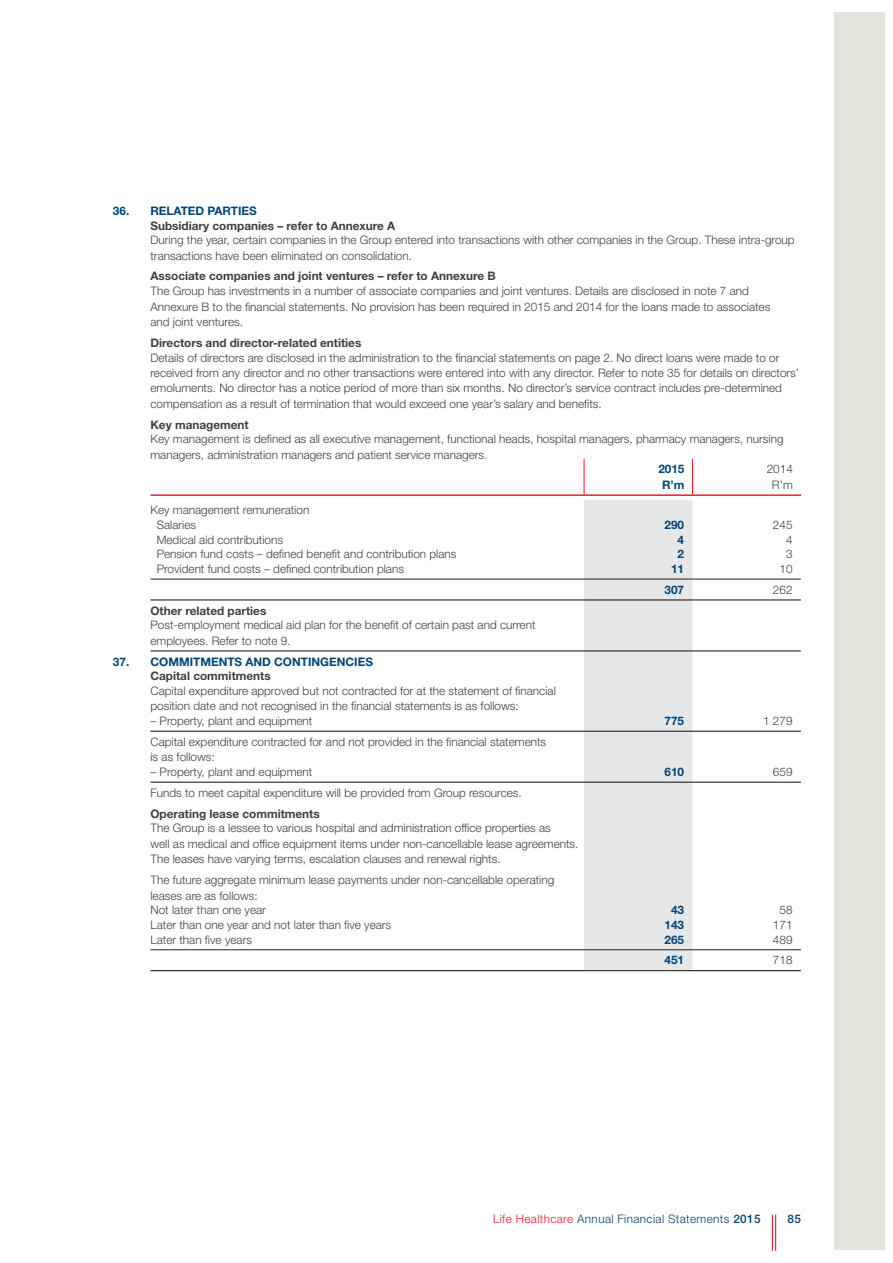
<style>
.page{position:relative;width:893px;height:1263px;background:#fff}
.page>*{position:absolute;margin:0;border:0;box-sizing:border-box;transform-origin:0 0}
.t1{font:300 11.7px/15.5px "Helvetica Neue LT Std";color:#404041}
.t2{font:700 11.7px "Helvetica Neue LT Std";color:#404041}
.t3{font:700 11.7px/15.5px "Helvetica Neue LT Std";color:#004577;text-align:center}
.t4{font:300 11.7px "Helvetica Neue LT Std";letter-spacing:.03em;color:#004577}
.t5{font:500 11.7px "Helvetica Neue LT Std";color:#004577}
.s1{color:#ed1b2d}
.s2{font-weight:500}
</style>
<div class="page">
<hr style="left:771px;top:1215px;width:1px;height:35px;background:#ed1b2d">
<hr style="left:775px;top:1215px;width:1px;height:35px;background:#ed1b2d">
<div style="left:834px;top:13px;width:50px;height:1237px;background:#e4e4dd"></div>
<div style="left:584px;top:500px;width:108px;height:470px;background:#e6e7e8"></div>
<hr style="left:150px;top:494px;width:650px;height:2px;background:#ed1b2d">
<hr style="left:150px;top:579px;width:650px;height:1px;background:#231f20">
<hr style="left:150px;top:599px;width:650px;height:2px;background:#231f20">
<hr style="left:150px;top:650px;width:650px;height:1px;background:#231f20">
<hr style="left:150px;top:731px;width:650px;height:1px;background:#231f20">
<hr style="left:150px;top:782px;width:650px;height:1px;background:#231f20">
<hr style="left:150px;top:950px;width:650px;height:1px;background:#231f20">
<hr style="left:150px;top:970px;width:650px;height:1px;background:#231f20">
<hr style="left:583px;top:459px;width:1px;height:35px;background:#ed1b2d">
<hr style="left:692px;top:459px;width:1px;height:35px;background:#ed1b2d">
<p class="t3" style="left:113px;top:204px;width:145px">36. RELATED PARTIES</p>
<p class="t2" style="left:150px;top:221px;width:246px">Subsidiary companies – refer to Annexure A</p>
<p class="t1" style="left:150px;top:234px;width:645px">During the year, certain companies in the Group entered into transactions with other companies in the Group. These intra-group transactions have been eliminated on consolidation.</p>
<p class="t2" style="left:150px;top:272px;width:347px">Associate companies and joint ventures – refer to Annexure B</p>
<p class="t1" style="left:150px;top:285px;width:621px">The Group has investments in a number of associate companies and joint ventures. Details are disclosed in note 7 and<br>Annexure B to the financial statements. No provision has been required in 2015 and 2014 for the loans made to associates and joint ventures.</p>
<p class="t2" style="left:150px;top:339px;width:212px">Directors and director-related entities</p>
<p class="t1" style="left:150px;top:351px;width:650px">Details of directors are disclosed in the administration to the financial statements on page 2. No direct loans were made to or received from any director and no other transactions were entered into with any director. Refer to note 35 for details on directors’ emoluments. No director has a notice period of more than six months. No director’s service contract includes pre-determined compensation as a result of termination that would exceed one year’s salary and benefits.</p>
<p class="t2" style="left:150px;top:420px;width:100px">Key management</p>
<p class="t1" style="left:150px;top:433px;width:634px">Key management is defined as all executive management, functional heads, hospital managers, pharmacy managers, nursing managers, administration managers and patient service managers.</p>
<p class="t3" style="left:658px;top:463px;width:28px">2015<br>R’m</p>
<p class="t1" style="left:766px;top:463px;width:28px;text-align:center">2014<br>R’m</p>
<p class="t1" style="left:157px;top:504px;width:154px;line-height:14.7px;text-indent:-6px">Key management remuneration<br>Salaries</p>
<p class="t3" style="left:664px;top:518px;width:21px">290</p>
<p class="t1" style="left:772px;top:518px;width:21px">245</p>
<p class="t1" style="left:157px;top:533px;width:128px">Medical aid contributions</p>
<p class="t3" style="left:677px;top:533px;width:8px">4</p>
<p class="t1" style="left:786px;top:533px;width:8px">4</p>
<p class="t1" style="left:157px;top:548px;width:301px">Pension fund costs – defined benefit and contribution plans</p>
<p class="t3" style="left:677px;top:548px;width:8px">2</p>
<p class="t1" style="left:786px;top:548px;width:8px">3</p>
<p class="t1" style="left:157px;top:562px;width:249px">Provident fund costs – defined contribution plans</p>
<p class="t3" style="left:671px;top:562px;width:15px">11</p>
<p class="t1" style="left:779px;top:562px;width:15px">10</p>
<p class="t3" style="left:664px;top:583px;width:21px">307</p>
<p class="t1" style="left:772px;top:583px;width:21px">262</p>
<p class="t2" style="left:150px;top:606px;width:117px">Other related parties</p>
<p class="t1" style="left:150px;top:619px;width:386px">Post-employment medical aid plan for the benefit of certain past and current employees. Refer to note 9.</p>
<p class="t3" style="left:113px;top:655px;width:261px">37. COMMITMENTS AND CONTINGENCIES</p>
<p class="t2" style="left:150px;top:672px;width:122px">Capital commitments</p>
<p class="t1" style="left:150px;top:684px;width:407px">Capital expenditure approved but not contracted for at the statement of financial position date and not recognised in the financial statements is as follows:</p>
<p class="t1" style="left:150px;top:715px;width:163px">– Property, plant and equipment</p>
<p class="t3" style="left:664px;top:714px;width:21px">775</p>
<p class="t1" style="left:763px;top:715px;width:31px">1 279</p>
<p class="t1" style="left:150px;top:735px;width:397px">Capital expenditure contracted for and not provided in the financial statements is as follows:</p>
<p class="t1" style="left:150px;top:765px;width:163px">– Property, plant and equipment</p>
<p class="t3" style="left:664px;top:765px;width:21px">610</p>
<p class="t1" style="left:772px;top:765px;width:21px">659</p>
<p class="t1" style="left:150px;top:786px;width:373px">Funds to meet capital expenditure will be provided from Group resources.</p>
<p class="t2" style="left:150px;top:809px;width:171px">Operating lease commitments</p>
<p class="t1" style="left:150px;top:822px;width:429px">The Group is a lessee to various hospital and administration office properties as<br>well as medical and office equipment items under non-cancellable lease agreements.<br>The leases have varying terms, escalation clauses and renewal rights.</p>
<p class="t1" style="left:150px;top:874px;width:405px;line-height:15px">The future aggregate minimum lease payments under non-cancellable operating leases are as follows:<br>Not later than one year</p>
<p class="t3" style="left:671px;top:904px;width:15px">43</p>
<p class="t1" style="left:779px;top:904px;width:15px">58</p>
<p class="t1" style="left:150px;top:918px;width:242px">Later than one year and not later than five years</p>
<p class="t3" style="left:664px;top:918px;width:21px">143</p>
<p class="t1" style="left:772px;top:918px;width:21px">171</p>
<p class="t1" style="left:150px;top:933px;width:103px">Later than five years</p>
<p class="t3" style="left:664px;top:933px;width:21px">265</p>
<p class="t1" style="left:772px;top:933px;width:21px">489</p>
<p class="t3" style="left:664px;top:954px;width:21px">451</p>
<p class="t1" style="left:772px;top:954px;width:21px">718</p>
<p class="t4" style="left:493px;top:1215px;width:269px"><span class="s1">Life Healthcare</span> Annual Financial Statements <span class="s2">2015</span></p>
<p class="t5" style="left:787px;top:1215px;width:15px">85</p>
</div>
